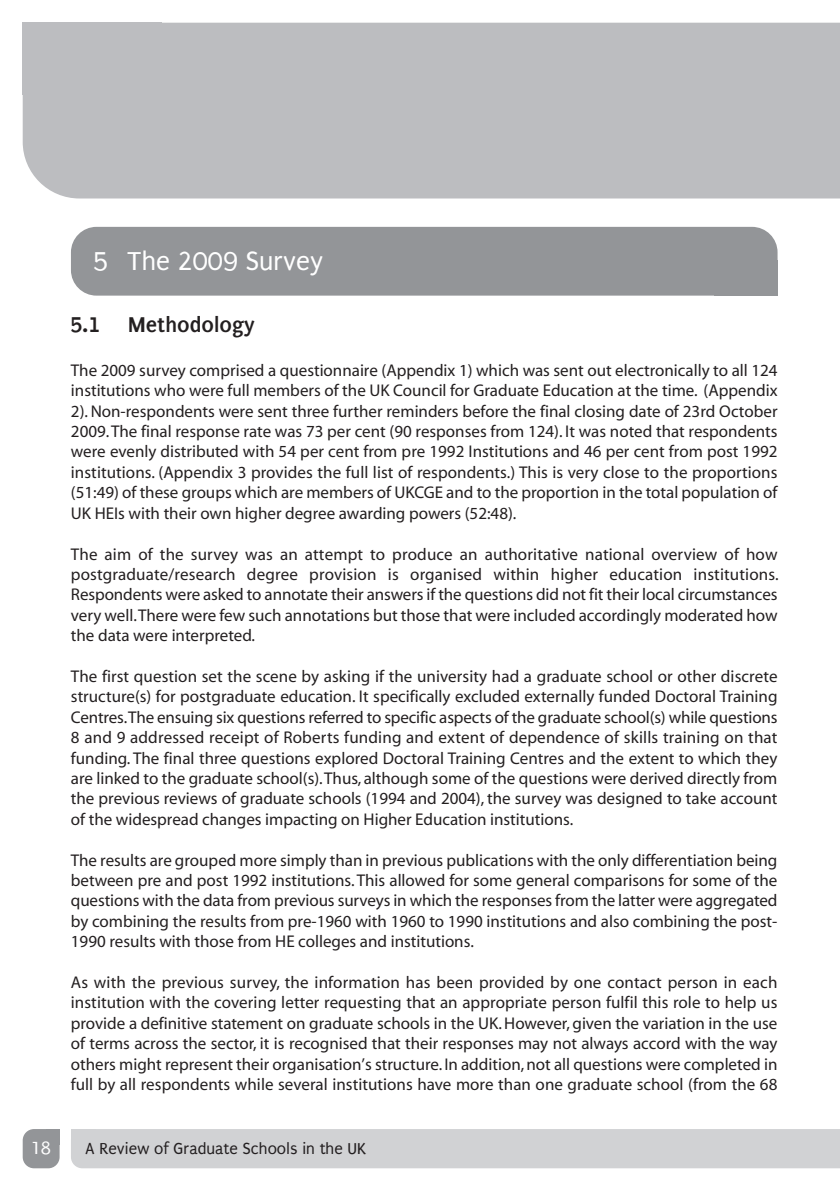
<style>
.page{position:relative;width:840px;height:1191px;background:#fff}
.page>*{position:absolute;margin:0;border:0;box-sizing:border-box;transform-origin:0 0}
.t1{font:28px "Puritan";color:#fff}
.t2{font:700 23px "Puritan";color:#231f20}
.t3{font:19px "Puritan";color:#fff}
.t4{font:17px/20.4px "Myriad";color:#231f20;text-align:justify}
.t5{font:17px "Puritan";color:#231f20}
</style>
<div class="page">
<div style="left:23px;top:1129px;width:37px;height:39px;background:#939598;border-radius:11px"></div>
<div style="left:71px;top:1129px;width:768px;height:39px;background:#d1d2d4"></div>
<div style="left:71px;top:1129px;width:24px;height:15px;background:#d1d2d4"></div>
<div style="left:46px;top:1129px;width:14px;height:15px;background:#939598"></div>
<div style="left:23px;top:23px;width:816px;height:175px;background:#bcbdc0"></div>
<div style="left:23px;top:23px;width:139px;height:72px;background:#bcbdc0"></div>
<div style="left:71px;top:227px;width:706px;height:69px;background:#939598;border-radius:26px"></div>
<div style="left:713px;top:260px;width:64px;height:36px;background:#939598"></div>
<h1 class="t1" style="left:93px;top:246px;width:232px">5 The 2009 Survey</h1>
<h2 class="t2" style="left:71px;top:312px;width:185px">5.1 Methodology</h2>
<p class="t4" style="left:71px;top:361px;width:707px">The 2009 survey comprised a questionnaire (Appendix 1) which was sent out electronically to all 124 institutions who were full members of the UK Council for Graduate Education at the time. (Appendix 2). Non-respondents were sent three further reminders before the final closing date of 23rd October 2009.The final response rate was 73 per cent (90 responses from 124). It was noted that respondents were evenly distributed with 54 per cent from pre 1992 Institutions and 46 per cent from post 1992 institutions. (Appendix 3 provides the full list of respondents.) This is very close to the proportions (51:49) of these groups which are members of UKCGE and to the proportion in the total population of UK HEIs with their own higher degree awarding powers (52:48).</p>
<p class="t4" style="left:71px;top:545px;width:709px">The aim of the survey was an attempt to produce an authoritative national overview of how postgraduate/research degree provision is organised within higher education institutions.<br>Respondents were asked to annotate their answers if the questions did not fit their local circumstances very well.There were few such annotations but those that were included accordingly moderated how the data were interpreted.</p>
<p class="t4" style="left:71px;top:667px;width:707px">The first question set the scene by asking if the university had a graduate school or other discrete structure(s) for postgraduate education. It specifically excluded externally funded Doctoral Training Centres.The ensuing six questions referred to specific aspects of the graduate school(s) while questions 8 and 9 addressed receipt of Roberts funding and extent of dependence of skills training on that funding. The final three questions explored Doctoral Training Centres and the extent to which they are linked to the graduate school(s).Thus, although some of the questions were derived directly from the previous reviews of graduate schools (1994 and 2004), the survey was designed to take account of the widespread changes impacting on Higher Education institutions.</p>
<p class="t4" style="left:71px;top:851px;width:707px">The results are grouped more simply than in previous publications with the only differentiation being between pre and post 1992 institutions. This allowed for some general comparisons for some of the questions with the data from previous surveys in which the responses from the latter were aggregated by combining the results from pre-1960 with 1960 to 1990 institutions and also combining the post-1990 results with those from HE colleges and institutions.</p>
<p class="t4" style="left:71px;top:973px;width:707px">As with the previous survey, the information has been provided by one contact person in each institution with the covering letter requesting that an appropriate person fulfil this role to help us provide a definitive statement on graduate schools in the UK.However, given the variation in the use of terms across the sector, it is recognised that their responses may not always accord with the way others might represent their organisation’s structure.In addition,not all questions were completed in full by all respondents while several institutions have more than one graduate school (from the 68</p>
<p class="t3" style="left:32px;top:1138px;width:21px">18</p>
<p class="t5" style="left:85px;top:1139px;width:282px">A Review of Graduate Schools in the UK</p>
</div>
